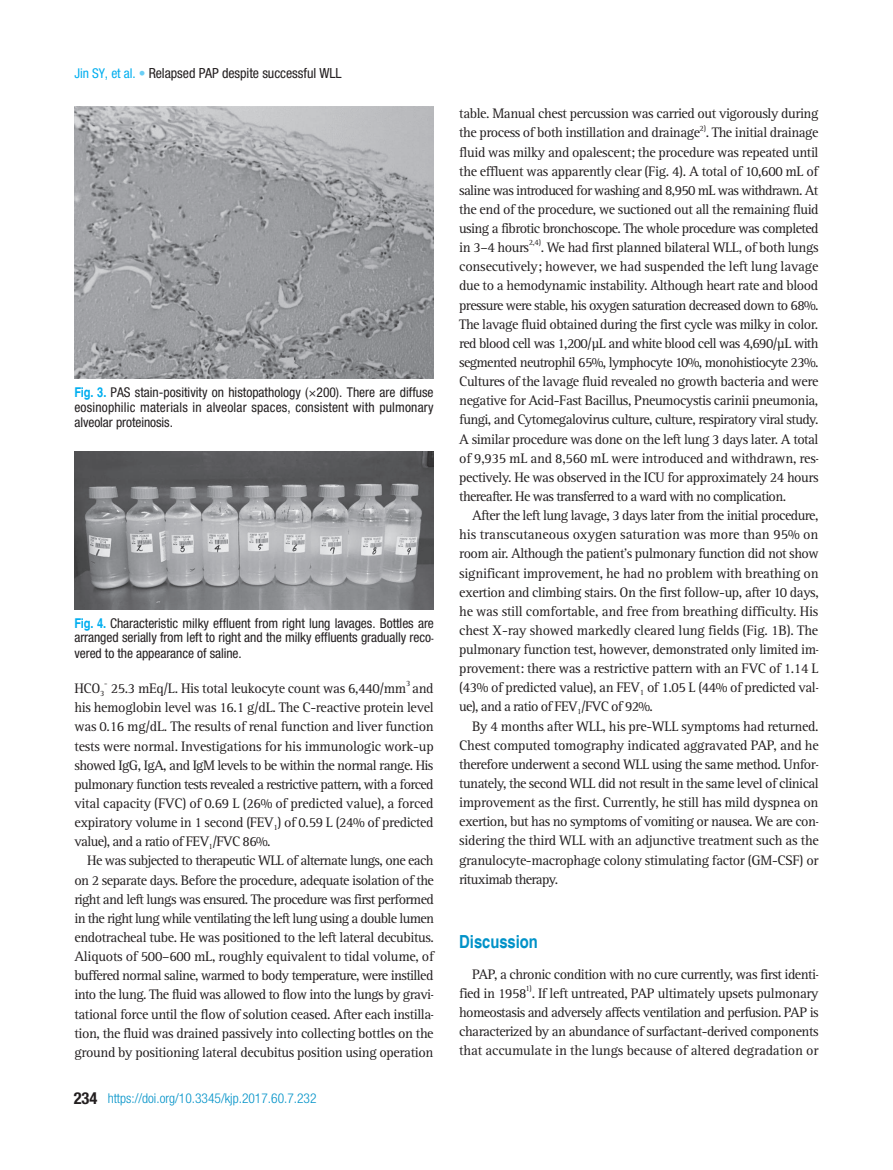
<style>
.page{position:relative;width:893px;height:1170px;background:#fff}
.page>*{position:absolute;margin:0;border:0;box-sizing:border-box;transform-origin:0 0}
.t1{font:700 condensed 18px "Helvetica";color:#0092c8}
.t2{font:700 condensed 16.5px "Helvetica Neue";color:#231f20}
.t3{font:14.25px/19.2px "Rotis Serif Std";letter-spacing:-.03em;color:#231f20;text-align:justify}
.t4{font:14.25px "Rotis Serif Std";letter-spacing:-.05em;color:#231f20}
.t5{font:14.25px "Rotis Serif Std";letter-spacing:-.01em;color:#231f20}
.t6{font:14.25px "Rotis Serif Std";letter-spacing:-.005em;color:#231f20}
.t7{font:condensed 13.95px "Helvetica Neue";letter-spacing:-.005em;color:#231f20}
.t8{font:condensed 13.5px/15px "Helvetica Neue";letter-spacing:-.005em;color:#231f20;text-align:justify}
.t9{font:300 condensed 13.5px "Helvetica Neue";color:#0092c8}
.t10{font:8.25px "Rotis Serif Std";color:#231f20}
.s1{font-size:13.5px;color:#00aeef}
.s2{font-size:13.5px;color:#6bcff6}
.s3{font-family:"Helvetica";font-weight:700;color:#00aeef}
.s4{font-family:"Constantia";font-stretch:normal;font-size:15px}
</style>
<div class="page">
<img style="left:74px;top:106px;width:360px;height:273px">
<img style="left:74px;top:451px;width:360px;height:158px">
<p class="t7" style="left:74px;top:65px;width:269px"><span class="s1">Jin SY, et al.</span> <span class="s2">•</span> Relapsed PAP despite successful WLL</p>
<p class="t8" style="left:74px;top:384px;width:361px"><span class="s3">Fig. 3.</span> PAS stain-positivity on histopathology (×200). There are diffuse eosinophilic materials in alveolar spaces, consistent with pulmonary alveolar proteinosis.</p>
<p class="t8" style="left:74px;top:616px;width:361px;line-height:14.2px"><span class="s3">Fig. 4.</span> Characteristic milky effluent from right lung lavages. Bottles are arranged serially from left to right and the milky effluents gradually reco<span class="s4">-</span></p>
<p class="t8" style="left:74px;top:645px;width:169px">vered to the appearance of saline.</p>
<p class="t10" style="left:104px;top:679px;width:5px">-</p>
<p class="t10" style="left:406px;top:679px;width:6px">3</p>
<p class="t3" style="left:74px;top:698px;width:361px">his hemoglobin level was 16.1 g/dL. The C-reactive protein level</p>
<p class="t3" style="left:74px;top:717px;width:361px">was 0.16 mg/dL. The results of renal function and liver function</p>
<p class="t3" style="left:74px;top:736px;width:361px">tests were normal. Investigations for his immunologic work-up</p>
<p class="t3" style="left:74px;top:755px;width:361px">showed IgG, IgA, and IgM levels to be within the normal range. His</p>
<p class="t4" style="left:74px;top:776px;width:361px">pulmonary function tests revealed a restrictive pattern, with a forced</p>
<p class="t3" style="left:74px;top:794px;width:361px">vital capacity (FVC) of 0.69 L (26% of predicted value), a forced</p>
<p class="t3" style="left:74px;top:813px;width:361px">expiratory volume in 1 second (FEV<sub>1</sub>) of 0.59 L (24% of predicted</p>
<p class="t3" style="left:74px;top:832px;width:198px">value), and a ratio of FEV<sub>1</sub>/FVC 86%.</p>
<p class="t3" style="left:87px;top:851px;width:348px">He was subjected to therapeutic WLL of alternate lungs, one each</p>
<p class="t3" style="left:74px;top:870px;width:361px">on 2 separate days. Before the procedure, adequate isolation of the</p>
<p class="t3" style="left:74px;top:889px;width:361px">right and left lungs was ensured. The procedure was first performed</p>
<p class="t4" style="left:74px;top:909px;width:361px">in the right lung while ventilating the left lung using a double lumen</p>
<p class="t3" style="left:74px;top:927px;width:361px">endotracheal tube. He was positioned to the left lateral decubitus.</p>
<p class="t3" style="left:74px;top:947px;width:361px">Aliquots of 500–600 mL, roughly equivalent to tidal volume, of</p>
<p class="t3" style="left:74px;top:966px;width:360px">buffered normal saline, warmed to body temperature, were instilled</p>
<p class="t3" style="left:74px;top:985px;width:360px">into the lung. The fluid was allowed to flow into the lungs by gravi-</p>
<p class="t3" style="left:74px;top:1004px;width:360px">tational force until the flow of solution ceased. After each instilla-</p>
<p class="t3" style="left:74px;top:1023px;width:361px">tion, the fluid was drained passively into collecting bottles on the</p>
<p class="t3" style="left:74px;top:1042px;width:361px">ground by positioning lateral decubitus position using operation</p>
<p class="t3" style="left:74px;top:679px;width:361px">HCO<sub>3</sub> 25.3 mEq/L. His total leukocyte count was 6,440/mm and</p>
<p class="t2" style="left:74px;top:1087px;width:25px">234</p>
<p class="t9" style="left:108px;top:1090px;width:210px">https://doi.org/10.3345/kjp.2017.60.7.232</p>
<p class="t3" style="left:459px;top:104px;width:361px">table. Manual chest percussion was carried out vigorously during the process of both instillation and drainage . The initial drainage</p>
<p class="t10" style="left:700px;top:123px;width:8px">2)</p>
<p class="t3" style="left:459px;top:143px;width:361px">fluid was milky and opalescent; the procedure was repeated until the effluent was apparently clear (Fig. 4). A total of 10,600 mL of saline was introduced for washing and 8,950 mL was withdrawn. At the end of the procedure, we suctioned out all the remaining fluid using a fibrotic bronchoscope. The whole procedure was completed in 3–4 hours</p>
<p class="t10" style="left:529px;top:238px;width:14px">2,4)</p>
<p class="t3" style="left:541px;top:238px;width:279px">. We had first planned bilateral WLL, of both lungs</p>
<p class="t3" style="left:459px;top:257px;width:361px">consecutively; however, we had suspended the left lung lavage</p>
<p class="t3" style="left:459px;top:276px;width:361px">due to a hemodynamic instability. Although heart rate and blood</p>
<p class="t3" style="left:459px;top:296px;width:361px">pressure were stable, his oxygen saturation decreased down to 68%.</p>
<p class="t3" style="left:459px;top:315px;width:361px">The lavage fluid obtained during the first cycle was milky in color.</p>
<p class="t3" style="left:459px;top:334px;width:361px">red blood cell was 1,200/µL and white blood cell was 4,690/µL with</p>
<p class="t3" style="left:459px;top:353px;width:361px">segmented neutrophil 65%, lymphocyte 10%, monohistiocyte 23%.</p>
<p class="t3" style="left:459px;top:372px;width:361px">Cultures of the lavage fluid revealed no growth bacteria and were</p>
<p class="t3" style="left:459px;top:391px;width:361px">negative for Acid-Fast Bacillus, Pneumocystis carinii pneumonia,</p>
<p class="t3" style="left:459px;top:410px;width:361px">fungi, and Cytomegalovirus culture, culture, respiratory viral study.</p>
<p class="t3" style="left:459px;top:429px;width:361px">A similar procedure was done on the left lung 3 days later. A total</p>
<p class="t3" style="left:459px;top:449px;width:360px">of 9,935 mL and 8,560 mL were introduced and withdrawn, res-</p>
<p class="t3" style="left:459px;top:468px;width:361px">pectively. He was observed in the ICU for approximately 24 hours</p>
<p class="t3" style="left:459px;top:487px;width:328px">thereafter. He was transferred to a ward with no complication.</p>
<p class="t3" style="left:472px;top:506px;width:348px">After the left lung lavage, 3 days later from the initial procedure,</p>
<p class="t6" style="left:459px;top:526px;width:361px">his transcutaneous oxygen saturation was more than 95% on</p>
<p class="t3" style="left:459px;top:544px;width:361px">room air. Although the patient’s pulmonary function did not show</p>
<p class="t3" style="left:459px;top:563px;width:361px">significant improvement, he had no problem with breathing on</p>
<p class="t3" style="left:459px;top:582px;width:361px">exertion and climbing stairs. On the first follow-up, after 10 days,</p>
<p class="t3" style="left:459px;top:602px;width:361px">he was still comfortable, and free from breathing difficulty. His</p>
<p class="t5" style="left:459px;top:622px;width:361px">chest X-ray showed markedly cleared lung fields (Fig. 1B). The</p>
<p class="t3" style="left:459px;top:640px;width:360px">pulmonary function test, however, demonstrated only limited im-</p>
<p class="t3" style="left:459px;top:659px;width:361px">provement: there was a restrictive pattern with an FVC of 1.14 L</p>
<p class="t3" style="left:459px;top:678px;width:360px">(43% of predicted value), an FEV<sub>1</sub> of 1.05 L (44% of predicted val-</p>
<p class="t3" style="left:459px;top:697px;width:195px">ue), and a ratio of FEV<sub>1</sub>/FVC of 92%.</p>
<p class="t3" style="left:472px;top:716px;width:348px">By 4 months after WLL, his pre-WLL symptoms had returned.</p>
<p class="t3" style="left:459px;top:735px;width:361px">Chest computed tomography indicated aggravated PAP, and he</p>
<p class="t3" style="left:459px;top:755px;width:360px">therefore underwent a second WLL using the same method. Unfor-</p>
<p class="t3" style="left:459px;top:774px;width:361px">tunately, the second WLL did not result in the same level of clinical</p>
<p class="t3" style="left:459px;top:793px;width:361px">improvement as the first. Currently, he still has mild dyspnea on</p>
<p class="t3" style="left:459px;top:812px;width:360px">exertion, but has no symptoms of vomiting or nausea. We are con-</p>
<p class="t3" style="left:459px;top:831px;width:361px">sidering the third WLL with an adjunctive treatment such as the</p>
<p class="t3" style="left:459px;top:850px;width:361px">granulocyte-macrophage colony stimulating factor (GM-CSF) or</p>
<p class="t3" style="left:459px;top:869px;width:100px">rituximab therapy.</p>
<p class="t1" style="left:459px;top:930px;width:80px">Discussion</p>
<p class="t3" style="left:459px;top:964px;width:361px;text-align:right">PAP, a chronic condition with no cure currently, was first identi&shy;fied in 1958 . If left untreated, PAP ultimately upsets pulmonary</p>
<p class="t10" style="left:525px;top:983px;width:8px">1)</p>
<p class="t3" style="left:459px;top:1003px;width:361px">homeostasis and adversely affects ventilation and perfusion. PAP is characterized by an abundance of surfactant-derived components that accumulate in the lungs because of altered degradation or</p>
</div>
